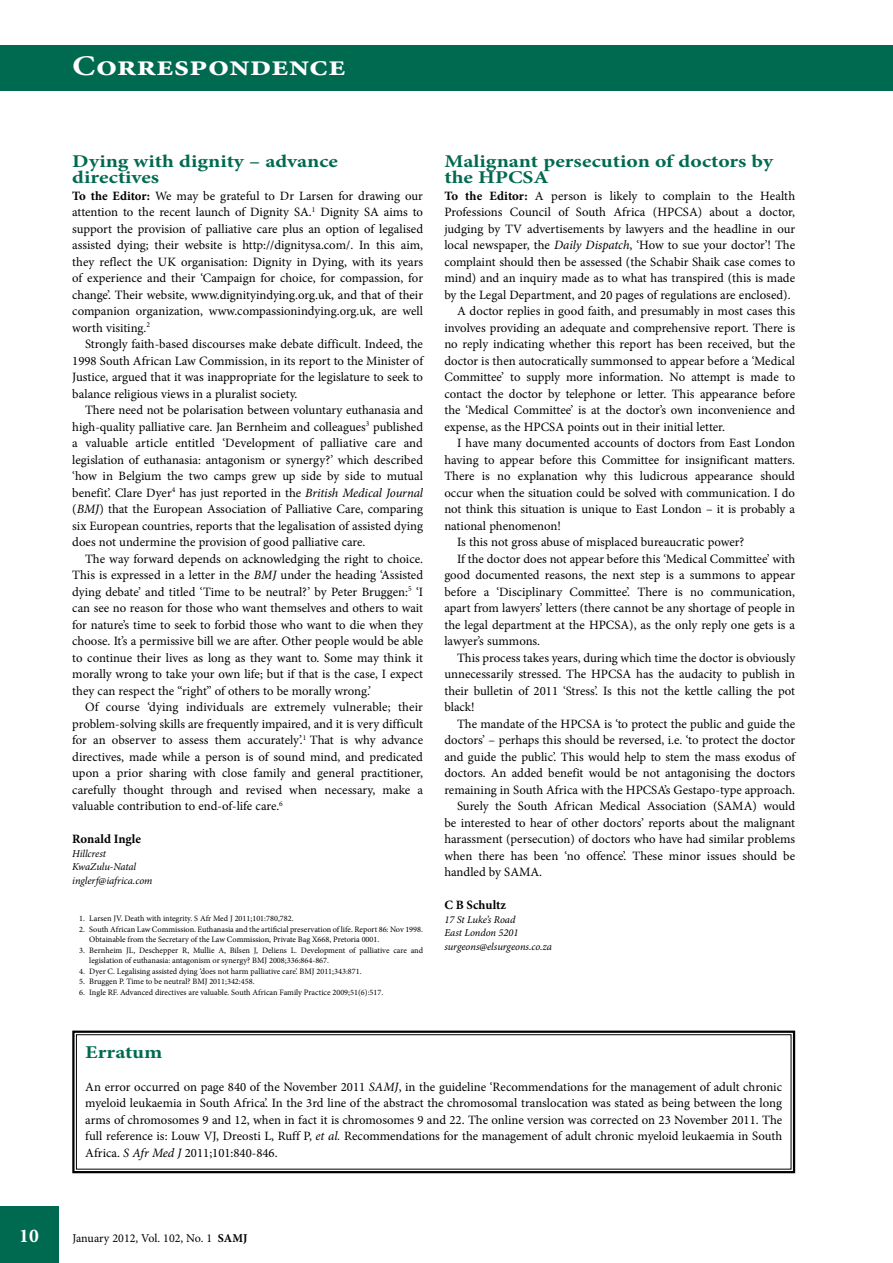
<style>
.page{position:relative;width:893px;height:1263px;background:#fff}
.page>*{position:absolute;margin:0;border:0;box-sizing:border-box;transform-origin:0 0}
.t1{font:700 28.5px "Minion Pro";color:#fff;scale:1.2 1}
.t2{font:700 19.5px "Minion Pro";color:#fff}
.t3{font:700 18px/16.5px "Minion Pro";color:#006a51;scale:1.2 1}
.t4{font:12.75px/16.5px "Minion Pro";color:#000;text-align:justify}
.t5{font:700 12.75px "Minion Pro";letter-spacing:.005em;color:#000}
.t6{font:12px "Minion Pro";letter-spacing:-.005em;color:#000}
.t7{font:italic 10.5px/13.5px "Minion Pro";letter-spacing:-.005em;color:#000}
.t8{font:8.25px/10.5px "Minion Pro";color:#000}
.s1{font-weight:700}
.s2{font-style:italic}
</style>
<div class="page">
<div style="left:0;top:1206px;width:59px;height:57px;background:#006a51"></div>
<div style="left:0;top:45px;width:893px;height:45px;background:#006a51"></div>
<svg style="left:72px;top:1030px;width:724px;height:144px"></svg>
<div style="left:76px;top:1034px;width:715px;height:135px;border:1px solid #000"></div>
<h1 class="t1" style="left:72px;top:46px;width:230px">Correspondence</h1>
<h3 class="t3" style="left:72px;top:152px;width:223px">Dying with dignity – advance directives</h3>
<p class="t4" style="left:72px;top:187px;width:352px"><span class="s1">To the Editor:</span> We may be grateful to Dr Larsen for drawing our attention to the recent launch of Dignity SA.<sup>1</sup> Dignity SA aims to support the provision of palliative care plus an option of legalised assisted dying; their website is http://dignitysa.com/. In this aim, they reflect the UK organisation: Dignity in Dying, with its years of experience and their ‘Campaign for choice, for compassion, for change’. Their website, www.dignityindying.org.uk, and that of their companion organization, www.compassionindying.org.uk, are well worth visiting.<sup>2</sup></p>
<p class="t4" style="left:72px;top:336px;width:352px;text-indent:13px">Strongly faith-based discourses make debate difficult. Indeed, the 1998 South African Law Commission, in its report to the Minister of Justice, argued that it was inappropriate for the legislature to seek to balance religious views in a pluralist society.</p>
<p class="t4" style="left:72px;top:402px;width:352px;text-indent:13px">There need not be polarisation between voluntary euthanasia and high-quality palliative care. Jan Bernheim and colleagues<sup>3</sup> published a valuable article entitled ‘Development of palliative care and legislation of euthanasia: antagonism or synergy?’ which described ‘how in Belgium the two camps grew up side by side to mutual benefit’. Clare Dyer<sup>4</sup> has just reported in the <span class="s2">British Medical Journal </span>(<span class="s2">BMJ</span>) that the European Association of Palliative Care, comparing six European countries, reports that the legalisation of assisted dying does not undermine the provision of good palliative care.</p>
<p class="t4" style="left:72px;top:550px;width:352px;text-indent:13px">The way forward depends on acknowledging the right to choice.<br>This is expressed in a letter in the <span class="s2">BMJ</span> under the heading ‘Assisted dying debate’ and titled ‘Time to be neutral?’ by Peter Bruggen:<sup>5</sup> ‘I can see no reason for those who want themselves and others to wait for nature’s time to seek to forbid those who want to die when they choose. It’s a permissive bill we are after. Other people would be able to continue their lives as long as they want to. Some may think it morally wrong to take your own life; but if that is the case, I expect they can respect the ‘‘right’’ of others to be morally wrong.’</p>
<p class="t4" style="left:72px;top:699px;width:352px;text-indent:13px">Of course ‘dying individuals are extremely vulnerable; their problem-solving skills are frequently impaired, and it is very difficult for an observer to assess them accurately’.<sup>1</sup> That is why advance directives, made while a person is of sound mind, and predicated upon a prior sharing with close family and general practitioner, carefully thought through and revised when necessary, make a valuable contribution to end-of-life care.<sup>6</sup></p>
<p class="t5" style="left:72px;top:830px;width:70px">Ronald Ingle</p>
<p class="t7" style="left:72px;top:846px;width:82px">Hillcrest<br>KwaZulu-Natal inglerf@iafrica.com</p>
<p class="t8" style="left:79px;top:913px;width:216px">1. Larsen JV. Death with integrity. S Afr Med J 2011;101:780,782.</p>
<p class="t8" style="left:89px;top:924px;width:335px;text-indent:-10px">2. South African Law Commission. Euthanasia and the artificial preservation of life. Report 86: Nov 1998.<br>Obtainable from the Secretary of the Law Commission, Private Bag X668, Pretoria 0001.</p>
<p class="t8" style="left:89px;top:945px;width:335px;text-indent:-10px">3. Bernheim JL, Deschepper R, Mullie A, Bilsen J, Deliens L. Development of palliative care and legislation of euthanasia: antagonism or synergy? BMJ 2008;336:864-867.</p>
<p class="t8" style="left:79px;top:966px;width:284px">4. Dyer C. Legalising assisted dying ‘does not harm palliative care’. BMJ 2011;343:871.</p>
<p class="t8" style="left:79px;top:976px;width:177px">5. Bruggen P. Time to be neutral? BMJ 2011;342:458.</p>
<p class="t8" style="left:79px;top:987px;width:306px">6. Ingle RF. Advanced directives are valuable. South African Family Practice 2009;51(6):517.</p>
<h3 class="t3" style="left:444px;top:152px;width:275px">Malignant persecution of doctors by the HPCSA</h3>
<p class="t4" style="left:444px;top:187px;width:352px"><span class="s1">To the Editor:</span> A person is likely to complain to the Health</p>
<p class="t4" style="left:444px;top:204px;width:352px">Professions Council of South Africa (HPCSA) about a doctor,</p>
<p class="t4" style="left:444px;top:220px;width:352px">judging by TV advertisements by lawyers and the headline in our</p>
<p class="t4" style="left:444px;top:237px;width:352px">local newspaper, the <span class="s2">Daily Dispatch</span>, ‘How to sue your doctor’! The</p>
<p class="t4" style="left:444px;top:253px;width:352px">complaint should then be assessed (the Schabir Shaik case comes to</p>
<p class="t4" style="left:444px;top:270px;width:352px">mind) and an inquiry made as to what has transpired (this is made</p>
<p class="t4" style="left:444px;top:286px;width:348px">by the Legal Department, and 20 pages of regulations are enclosed).</p>
<p class="t4" style="left:457px;top:303px;width:340px">A doctor replies in good faith, and presumably in most cases this</p>
<p class="t4" style="left:444px;top:319px;width:352px">involves providing an adequate and comprehensive report. There is</p>
<p class="t4" style="left:444px;top:336px;width:352px">no reply indicating whether this report has been received, but the</p>
<p class="t4" style="left:444px;top:352px;width:352px">doctor is then autocratically summonsed to appear before a ‘Medical</p>
<p class="t4" style="left:444px;top:369px;width:352px">Committee’ to supply more information. No attempt is made to</p>
<p class="t4" style="left:444px;top:385px;width:352px">contact the doctor by telephone or letter. This appearance before</p>
<p class="t4" style="left:444px;top:402px;width:352px">the ‘Medical Committee’ is at the doctor’s own inconvenience and</p>
<p class="t4" style="left:444px;top:418px;width:282px">expense, as the HPCSA points out in their initial letter.</p>
<p class="t4" style="left:457px;top:435px;width:340px">I have many documented accounts of doctors from East London</p>
<p class="t4" style="left:444px;top:451px;width:352px">having to appear before this Committee for insignificant matters.</p>
<p class="t4" style="left:444px;top:468px;width:352px">There is no explanation why this ludicrous appearance should</p>
<p class="t4" style="left:444px;top:484px;width:352px">occur when the situation could be solved with communication. I do</p>
<p class="t4" style="left:444px;top:501px;width:352px">not think this situation is unique to East London – it is probably a</p>
<p class="t4" style="left:444px;top:517px;width:118px">national phenomenon!</p>
<p class="t4" style="left:457px;top:534px;width:289px">Is this not gross abuse of misplaced bureaucratic power?</p>
<p class="t4" style="left:457px;top:550px;width:340px">If the doctor does not appear before this ‘Medical Committee’ with</p>
<p class="t4" style="left:444px;top:567px;width:352px">good documented reasons, the next step is a summons to appear</p>
<p class="t4" style="left:444px;top:583px;width:352px">before a ‘Disciplinary Committee’. There is no communication,</p>
<p class="t4" style="left:444px;top:600px;width:352px">apart from lawyers’ letters (there cannot be any shortage of people in</p>
<p class="t4" style="left:444px;top:616px;width:352px">the legal department at the HPCSA), as the only reply one gets is a</p>
<p class="t4" style="left:444px;top:633px;width:97px">lawyer’s summons.</p>
<p class="t4" style="left:457px;top:649px;width:340px">This process takes years, during which time the doctor is obviously</p>
<p class="t4" style="left:444px;top:666px;width:352px">unnecessarily stressed. The HPCSA has the audacity to publish in</p>
<p class="t4" style="left:444px;top:682px;width:352px">their bulletin of 2011 ‘Stress’. Is this not the kettle calling the pot</p>
<p class="t4" style="left:444px;top:699px;width:32px">black!</p>
<p class="t4" style="left:457px;top:715px;width:340px">The mandate of the HPCSA is ‘to protect the public and guide the</p>
<p class="t4" style="left:444px;top:732px;width:352px">doctors’ – perhaps this should be reversed, i.e. ‘to protect the doctor</p>
<p class="t4" style="left:444px;top:748px;width:352px">and guide the public’. This would help to stem the mass exodus of</p>
<p class="t4" style="left:444px;top:765px;width:352px">doctors. An added benefit would be not antagonising the doctors</p>
<p class="t4" style="left:444px;top:781px;width:352px">remaining in South Africa with the HPCSA’s Gestapo-type approach.</p>
<p class="t4" style="left:457px;top:798px;width:340px">Surely the South African Medical Association (SAMA) would</p>
<p class="t4" style="left:444px;top:814px;width:352px">be interested to hear of other doctors’ reports about the malignant</p>
<p class="t4" style="left:444px;top:831px;width:352px">harassment (persecution) of doctors who have had similar problems</p>
<p class="t4" style="left:444px;top:847px;width:352px">when there has been ‘no offence’. These minor issues should be</p>
<p class="t4" style="left:444px;top:864px;width:99px">handled by SAMA.</p>
<p class="t5" style="left:444px;top:896px;width:63px">C B Schultz</p>
<p class="t7" style="left:444px;top:912px;width:109px">17 St Luke’s Road<br>East London 5201 surgeons@elsurgeons.co.za</p>
<h3 class="t3" style="left:85px;top:1043px;width:66px">Erratum</h3>
<p class="t4" style="left:85px;top:1078px;width:698px">An error occurred on page 840 of the November 2011 <span class="s2">SAMJ</span>, in the guideline ‘Recommendations for the management of adult chronic myeloid leukaemia in South Africa’. In the 3rd line of the abstract the chromosomal translocation was stated as being between the long arms of chromosomes 9 and 12, when in fact it is chromosomes 9 and 22. The online version was corrected on 23 November 2011. The full reference is: Louw VJ, Dreosti L, Ruff P, <span class="s2">et al.</span> Recommendations for the management of adult chronic myeloid leukaemia in South Africa. <span class="s2">S Afr Med J</span> 2011;101:840-846.</p>
<h2 class="t2" style="left:19px;top:1222px;width:21px">10</h2>
<p class="t6" style="left:73px;top:1230px;width:176px">January 2012, Vol. 102, No. 1 <span class="s1">SAMJ</span></p>
</div>
